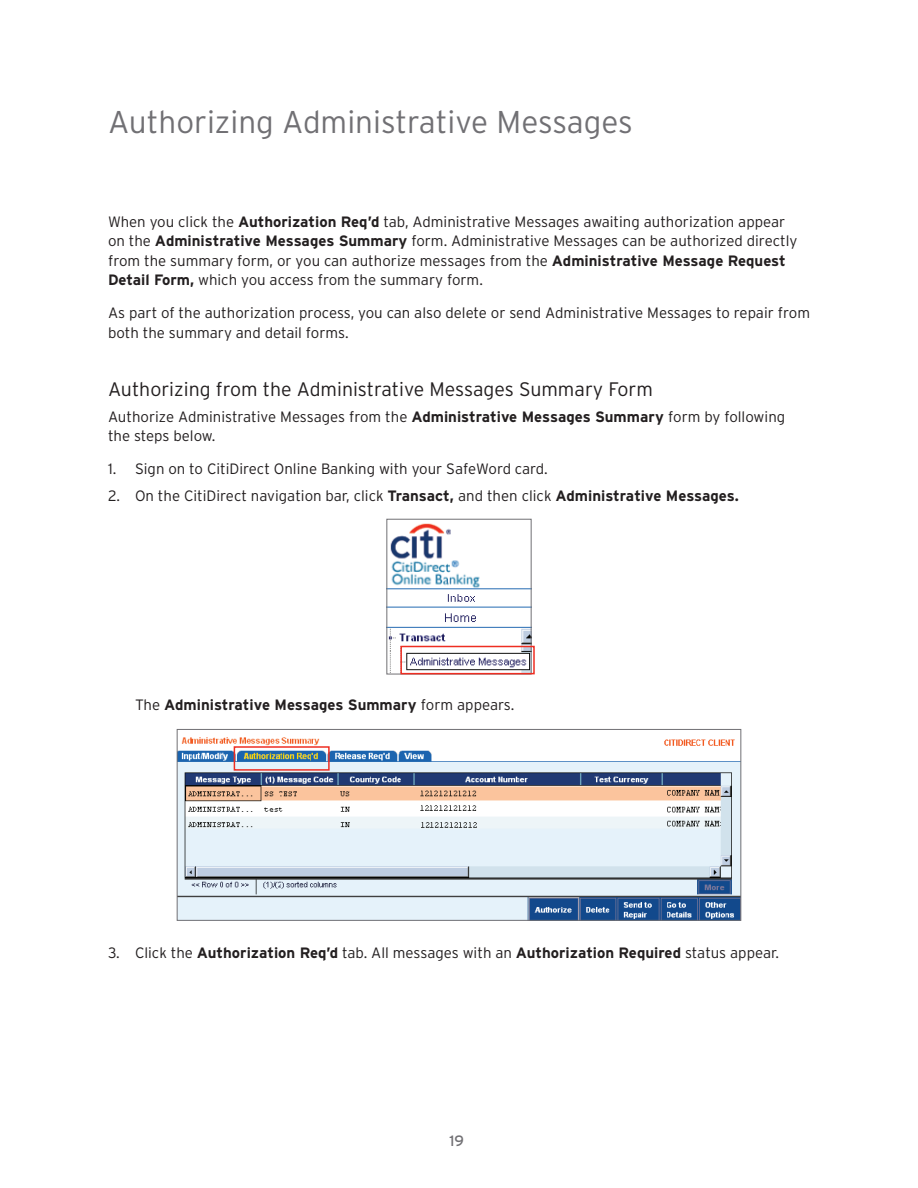
<style>
.page{position:relative;width:918px;height:1188px;background:#fff}
.page>*{position:absolute;margin:0;border:0;box-sizing:border-box;transform-origin:0 0}
.t1{font:300 31.5px "Interstate";color:#717074}
.t2{font:300 19.5px "Interstate";color:#231f20}
.t3{font:300 15px/19.5px "Interstate";color:#231f20}
.t4{font:700 15px "Interstate";color:#231f20}
.t5{font:15px "Interstate";color:#717074}
.s1{font-weight:700}
.s2{font-weight:300}
</style>
<div class="page">
<img style="left:388px;top:523px;width:142px;height:149px">
<div style="left:386px;top:519px;width:146px;height:155px;border:1px solid #717074"></div>
<img style="left:179px;top:737px;width:560px;height:182px">
<div style="left:177px;top:729px;width:564px;height:192px;border:1px solid #717074"></div>
<div style="left:400px;top:646px;width:135px;height:28px;border:2px solid #ee2e22"></div>
<div style="left:234px;top:746px;width:96px;height:25px;border:2px solid #ee2e22"></div>
<h1 class="t1" style="left:108px;top:103px;width:526px">Authorizing Administrative Messages</h1>
<p class="t3" style="left:108px;top:212px;width:691px">When you click the <span class="s1">Authorization Req’d</span> tab, Administrative Messages awaiting authorization appear on the <span class="s1">Administrative Messages Summary</span> form. Administrative Messages can be authorized directly from the summary form, or you can authorize messages from the <span class="s1">Administrative Message Request Detail Form,</span> which you access from the summary form.</p>
<p class="t3" style="left:108px;top:303px;width:704px">As part of the authorization process, you can also delete or send Administrative Messages to repair from both the summary and detail forms.</p>
<h2 class="t2" style="left:108px;top:377px;width:547px">Authorizing from the Administrative Messages Summary Form</h2>
<p class="t3" style="left:108px;top:407px;width:679px">Authorize Administrative Messages from the <span class="s1">Administrative Messages Summary</span> form by following the steps below.</p>
<p class="t3" style="left:108px;top:459px;width:441px">1. Sign on to CitiDirect Online Banking with your SafeWord card.</p>
<p class="t3" style="left:108px;top:485px;width:632px">2. On the CitiDirect navigation bar, click <span class="s1">Transact,</span> and then click <span class="s1">Administrative Messages.</span></p>
<p class="t4" style="left:135px;top:695px;width:381px"><span class="s2">The</span> Administrative Messages Summary <span class="s2">form appears.</span></p>
<p class="t3" style="left:108px;top:943px;width:672px">3. Click the <span class="s1">Authorization Req’d</span> tab. All messages with an <span class="s1">Authorization Required</span> status appear.</p>
<p class="t5" style="left:449px;top:1132px;width:16px">19</p>
</div>
